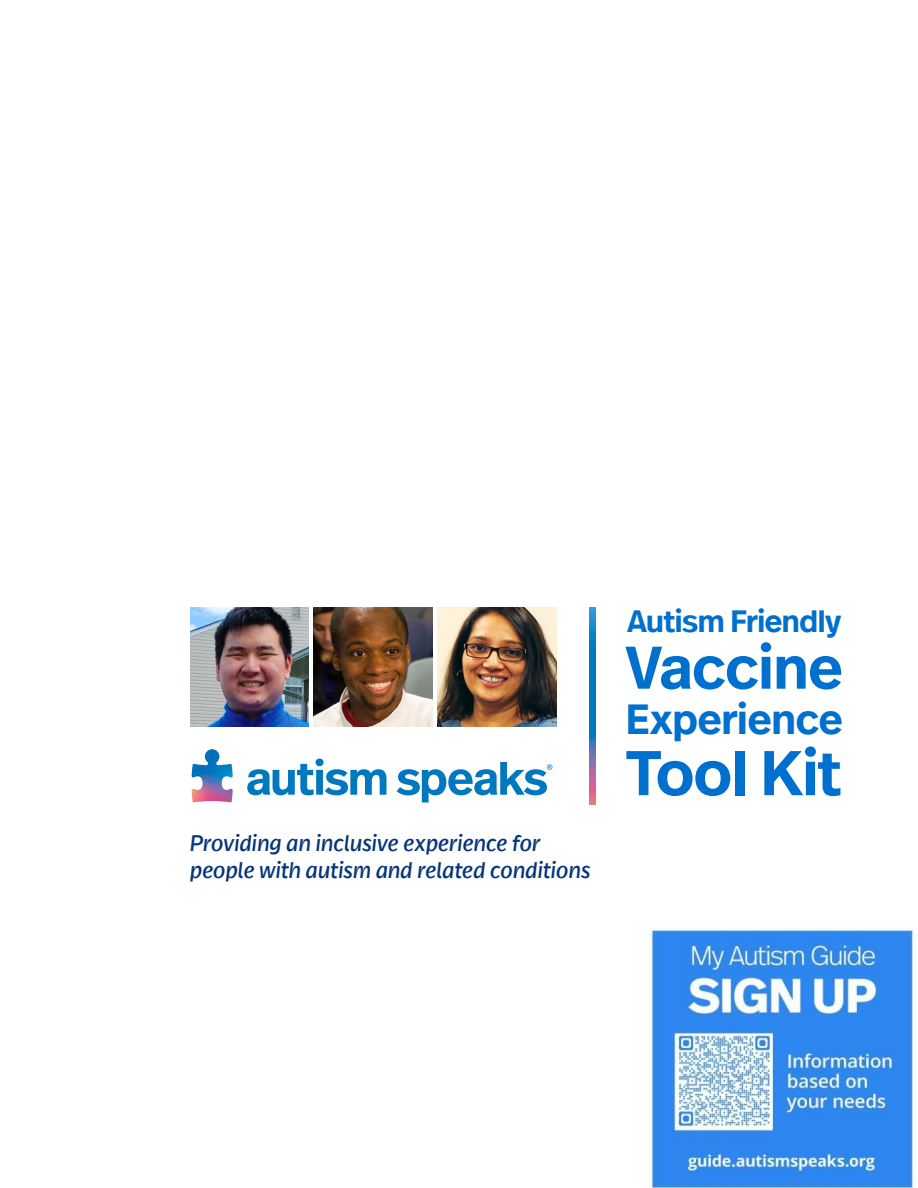
<style>
.page{position:relative;width:918px;height:1188px;background:#fff}
.page>*{position:absolute;margin:0;border:0;box-sizing:border-box;transform-origin:0 0}
.t1{font:600 63px "Real Head Pro";letter-spacing:-.01em;color:#0070ce}
.t2{font:600 60px "Real Head Pro";letter-spacing:-.005em;color:#0070ce}
.t3{font:600 42px "Real Head Pro";letter-spacing:-.005em;color:#0070ce}
.t4{font:600 30.75px "Real Head Pro";letter-spacing:-.01em;color:#0070ce}
.t5{font:italic 22.5px/27px "Real Text Pro";letter-spacing:-.02em;color:#06357a}
</style>
<div class="page">
<svg style="left:247px;top:759px;width:140px;height:36px"></svg>
<svg style="left:397px;top:762px;width:155px;height:41px"></svg>
<img style="left:192px;top:762px;width:41px;height:40px">
<img style="left:205px;top:749px;width:15px;height:13px">
<svg style="left:589px;top:608px;width:7px;height:197px"></svg>
<img style="left:314px;top:608px;width:118px;height:118px">
<img style="left:437px;top:608px;width:119px;height:118px">
<img style="left:190px;top:608px;width:119px;height:118px">
<img style="left:650px;top:928px;width:265px;height:260px">
<p class="t5" style="left:190px;top:829px;width:403px">Providing an inclusive experience for people with autism and related conditions</p>
<h3 class="t4" style="left:627px;top:599px;width:215px">Autism Friendly</h3>
<h2 class="t2" style="left:626px;top:625px;width:218px">Vaccine</h2>
<h3 class="t3" style="left:626px;top:689px;width:218px">Experience</h3>
<h1 class="t1" style="left:626px;top:728px;width:217px">Tool Kit</h1>
</div>
